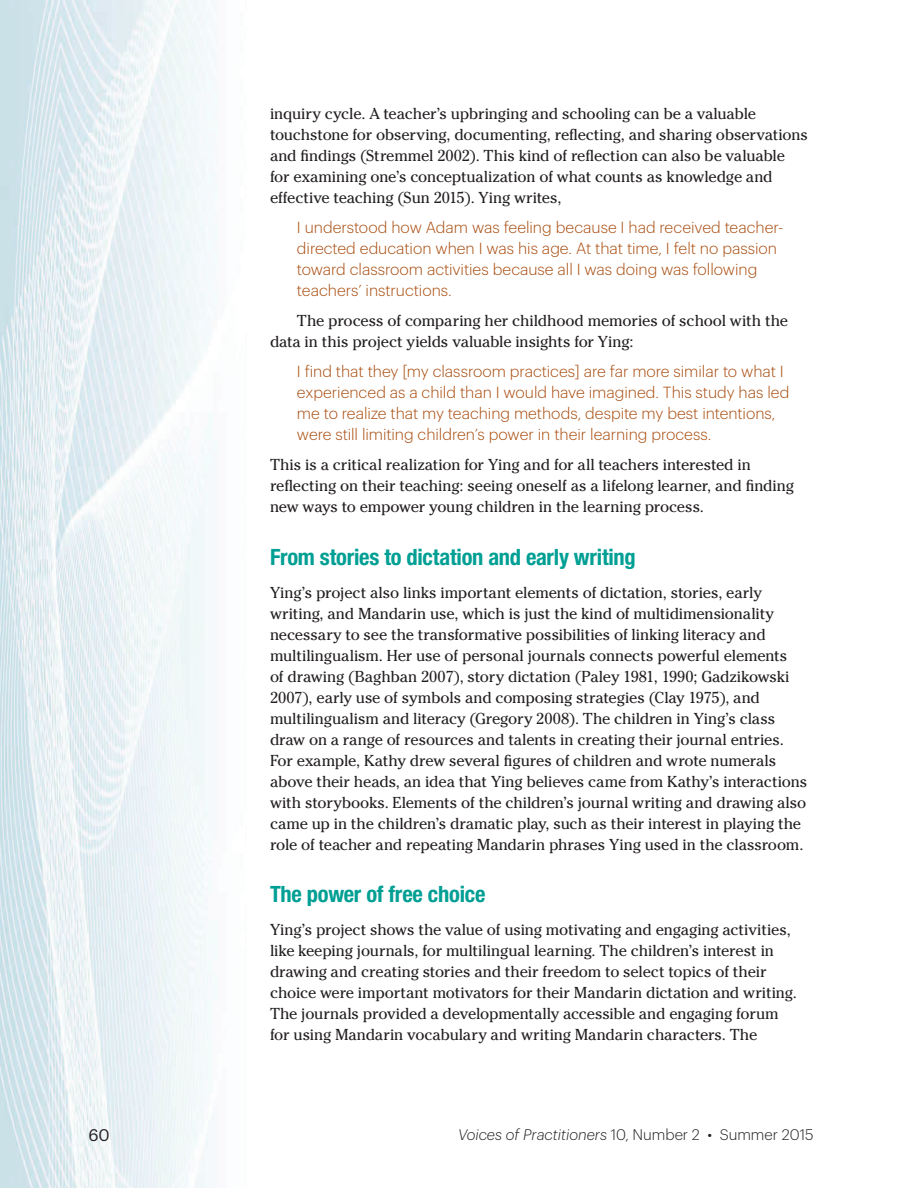
<style>
.page{position:relative;width:918px;height:1188px;background:#fff}
.page>*{position:absolute;margin:0;border:0;box-sizing:border-box;transform-origin:0 0}
.t1{font:700 condensed 22.5px "Helvetica Neue LT Std";letter-spacing:-.01em;color:#009f94}
.t2{font:16.5px "Graphik";color:#231f20}
.t3{font:15.75px/21px "Cheltenham Std";letter-spacing:-.01em;color:#231f20}
.t4{font:300 15.75px/21px "Graphik";color:#a84b0d}
.t5{font:italic 300 15px "Graphik";color:#231f20}
.s1{font-style:normal}
</style>
<div class="page">
<img style="left:0;top:0;width:217px;height:1188px">
<p class="t3" style="left:270px;top:105px;width:540px">inquiry cycle. A teacher’s upbringing and schooling can be a valuable touchstone for observing, documenting, reflecting, and sharing observations and findings (Stremmel 2002). This kind of reflection can also be valuable for examining one’s conceptualization of what counts as knowledge and effective teaching (Sun 2015). Ying writes,</p>
<p class="t4" style="left:297px;top:218px;width:488px">I understood how Adam was feeling because I had received teacher&shy;directed education when I was his age. At that time, I felt no passion toward classroom activities because all I was doing was following teachers’ instructions.</p>
<p class="t3" style="left:270px;top:312px;width:520px;text-indent:27px">The process of comparing her childhood memories of school with the data in this project yields valuable insights for Ying:</p>
<p class="t4" style="left:297px;top:362px;width:494px">I find that they [my classroom practices] are far more similar to what I experienced as a child than I would have imagined. This study has led me to realize that my teaching methods, despite my best intentions, were still limiting children’s power in their learning process.</p>
<p class="t3" style="left:270px;top:456px;width:526px">This is a critical realization for Ying and for all teachers interested in reflecting on their teaching: seeing oneself as a lifelong learner, and finding new ways to empower young children in the learning process.</p>
<h1 class="t1" style="left:270px;top:549px;width:367px">From stories to dictation and early writing</h1>
<p class="t3" style="left:270px;top:583px;width:539px">Ying’s project also links important elements of dictation, stories, early writing, and Mandarin use, which is just the kind of multidimensionality necessary to see the transformative possibilities of linking literacy and multilingualism. Her use of personal journals connects powerful elements<br>of drawing (Baghban 2007), story dictation (Paley 1981, 1990; Gadzikowski 2007), early use of symbols and composing strategies (Clay 1975), and multilingualism and literacy (Gregory 2008). The children in Ying’s class draw on a range of resources and talents in creating their journal entries.<br>For example, Kathy drew several figures of children and wrote numerals above their heads, an idea that Ying believes came from Kathy’s interactions with storybooks. Elements of the children’s journal writing and drawing also came up in the children’s dramatic play, such as their interest in playing the role of teacher and repeating Mandarin phrases Ying used in the classroom.</p>
<h1 class="t1" style="left:270px;top:886px;width:217px">The power of free choice</h1>
<p class="t3" style="left:270px;top:921px;width:528px">Ying’s project shows the value of using motivating and engaging activities, like keeping journals, for multilingual learning. The children’s interest in drawing and creating stories and their freedom to select topics of their choice were important motivators for their Mandarin dictation and writing.<br>The journals provided a developmentally accessible and engaging forum for using Mandarin vocabulary and writing Mandarin characters. The</p>
<p class="t2" style="left:88px;top:1128px;width:23px">60</p>
<p class="t5" style="left:458px;top:1124px;width:357px">Voices of Practitioners <span class="s1">10, Number 2 • Summer 2015</span></p>
</div>
